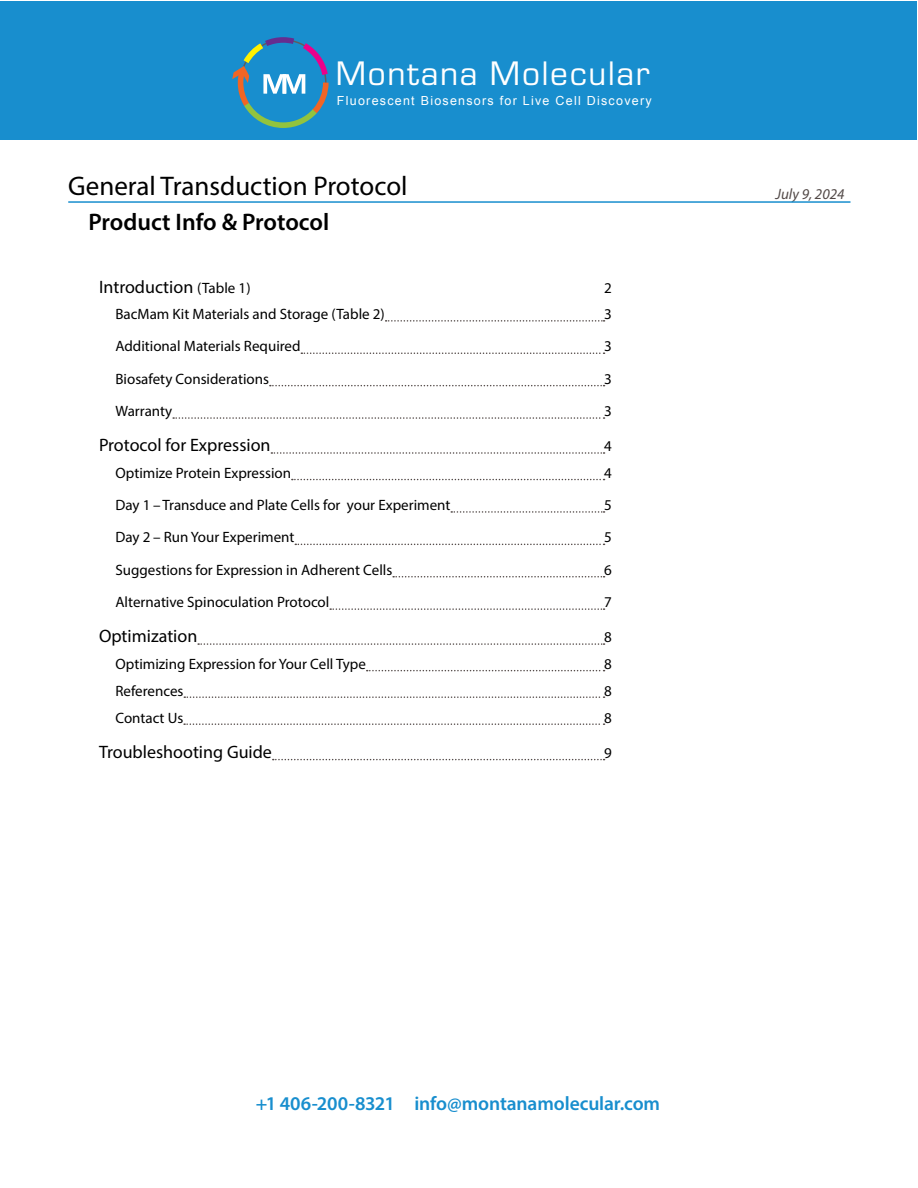
<style>
.page{position:relative;width:918px;height:1188px;background:#fff}
.page>*{position:absolute;margin:0;border:0;box-sizing:border-box;transform-origin:0 0}
.t1{font:35.4px "Eurostile";letter-spacing:.05em;color:#fff}
.Manual_Title{font:27px "Myriad Pro";color:#000}
.Manual_Subtitle{font:600 24px "Myriad Pro";color:#000}
.Tip_text{font:600 19.5px "Myriad Pro";letter-spacing:-.005em;color:#188ece}
.TOC_H1_Headings{font:18px "Myriad Pro";color:#000}
.TOC_H2_Headings{font:15px "Myriad Pro";color:#000}
.Running_Head{font:italic 15px "Myriad Pro";color:#524947}
.TOC_H1_Headings-2{font:15px "Myriad Pro";color:#000}
.t2{font:12.45px "Arial";letter-spacing:.1em;color:#fff}
.s1{font-size:15px}
</style>
<div class="page">
<div style="left:1px;top:1px;width:916px;height:139px;background:#188ece"></div>
<hr style="left:68px;top:201px;width:782px;height:2px;background:#188ece">
<svg style="left:386px;top:320px;width:219px;height:2px"></svg>
<svg style="left:301px;top:352px;width:304px;height:2px"></svg>
<svg style="left:270px;top:385px;width:335px;height:1px"></svg>
<svg style="left:173px;top:417px;width:432px;height:2px"></svg>
<svg style="left:271px;top:452px;width:334px;height:2px"></svg>
<svg style="left:292px;top:479px;width:313px;height:1px"></svg>
<svg style="left:451px;top:511px;width:154px;height:2px"></svg>
<svg style="left:295px;top:544px;width:310px;height:1px"></svg>
<svg style="left:393px;top:576px;width:212px;height:1px"></svg>
<svg style="left:330px;top:608px;width:275px;height:2px"></svg>
<svg style="left:198px;top:643px;width:407px;height:2px"></svg>
<svg style="left:367px;top:670px;width:238px;height:1px"></svg>
<svg style="left:184px;top:696px;width:421px;height:2px"></svg>
<svg style="left:184px;top:723px;width:421px;height:2px"></svg>
<svg style="left:273px;top:759px;width:332px;height:1px"></svg>
<svg style="left:232px;top:37px;width:97px;height:91px"></svg>
<p class="t1" style="left:336px;top:50px;width:316px">Montana Molecular</p>
<p class="t2" style="left:337px;top:93px;width:316px">Fluorescent Biosensors for Live Cell Discovery</p>
<p class="Manual_Title" style="left:68px;top:169px;width:341px">General Transduction Protocol</p>
<p class="Manual_Subtitle" style="left:88px;top:207px;width:242px">Product Info &amp; Protocol</p>
<p class="TOC_H1_Headings" style="left:99px;top:275px;width:153px">Introduction <span class="s1">(Table 1)</span></p>
<p class="TOC_H1_Headings-2" style="left:604px;top:278px;width:9px">2</p>
<p class="TOC_H2_Headings" style="left:116px;top:305px;width:271px">BacMam Kit Materials and Storage (Table 2)</p>
<p class="TOC_H2_Headings" style="left:604px;top:305px;width:9px">3</p>
<p class="TOC_H2_Headings" style="left:116px;top:337px;width:187px">Additional Materials Required</p>
<p class="TOC_H2_Headings" style="left:604px;top:337px;width:9px">3</p>
<p class="TOC_H2_Headings" style="left:116px;top:369px;width:155px">Biosafety Considerations</p>
<p class="TOC_H2_Headings" style="left:604px;top:369px;width:9px">3</p>
<p class="TOC_H2_Headings" style="left:116px;top:402px;width:58px">Warranty</p>
<p class="TOC_H2_Headings" style="left:604px;top:402px;width:9px">3</p>
<p class="TOC_H1_Headings" style="left:99px;top:434px;width:173px">Protocol for Expression</p>
<p class="TOC_H1_Headings-2" style="left:604px;top:437px;width:9px">4</p>
<p class="TOC_H2_Headings" style="left:116px;top:463px;width:177px">Optimize Protein Expression</p>
<p class="TOC_H2_Headings" style="left:604px;top:463px;width:9px">4</p>
<p class="TOC_H2_Headings" style="left:116px;top:496px;width:336px">Day 1 – Transduce and Plate Cells for your Experiment</p>
<p class="TOC_H2_Headings" style="left:604px;top:496px;width:9px">5</p>
<p class="TOC_H2_Headings" style="left:116px;top:528px;width:181px">Day 2 – Run Your Experiment</p>
<p class="TOC_H2_Headings" style="left:604px;top:528px;width:9px">5</p>
<p class="TOC_H2_Headings" style="left:116px;top:561px;width:278px">Suggestions for Expression in Adherent Cells</p>
<p class="TOC_H2_Headings" style="left:604px;top:561px;width:9px">6</p>
<p class="TOC_H2_Headings" style="left:116px;top:593px;width:215px">Alternative Spinoculation Protocol</p>
<p class="TOC_H2_Headings" style="left:604px;top:593px;width:9px">7</p>
<p class="TOC_H1_Headings" style="left:99px;top:625px;width:100px">Optimization</p>
<p class="TOC_H1_Headings-2" style="left:604px;top:628px;width:9px">8</p>
<p class="TOC_H2_Headings" style="left:116px;top:654px;width:252px">Optimizing Expression for Your Cell Type</p>
<p class="TOC_H2_Headings" style="left:604px;top:654px;width:9px">8</p>
<p class="TOC_H2_Headings" style="left:116px;top:681px;width:70px">References</p>
<p class="TOC_H2_Headings" style="left:604px;top:681px;width:9px">8</p>
<p class="TOC_H2_Headings" style="left:116px;top:708px;width:69px">Contact Us</p>
<p class="TOC_H2_Headings" style="left:604px;top:708px;width:9px">8</p>
<p class="TOC_H1_Headings" style="left:99px;top:741px;width:174px">Troubleshooting Guide</p>
<p class="TOC_H1_Headings-2" style="left:604px;top:744px;width:9px">9</p>
<p class="Running_Head" style="left:776px;top:185px;width:70px">July 9, 2024</p>
<p class="Tip_text" style="left:256px;top:1091px;width:406px">+1 406-200-8321 info@montanamolecular.com</p>
</div>
